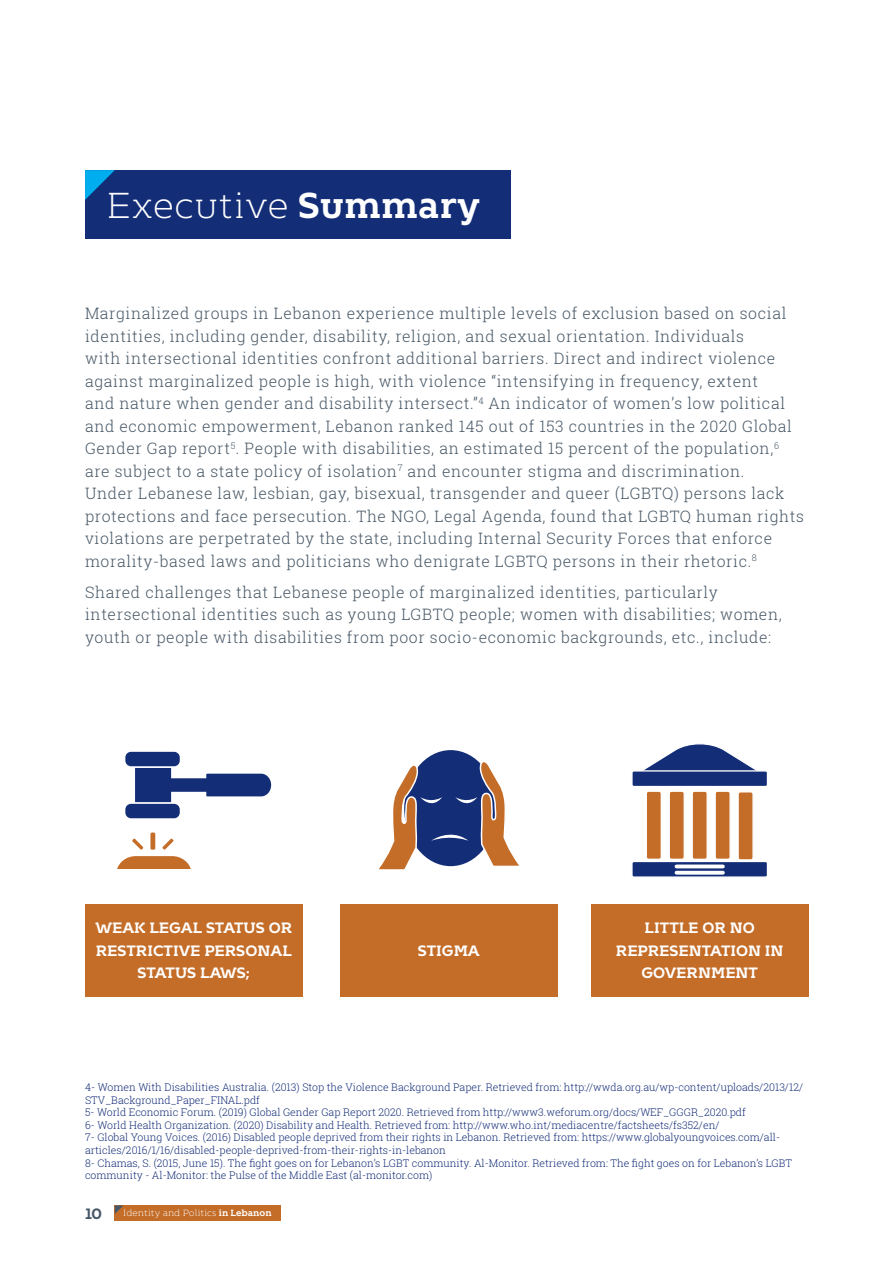
<style>
.page{position:relative;width:893px;height:1263px;background:#fff}
.page>*{position:absolute;margin:0;border:0;box-sizing:border-box;transform-origin:0 0}
.t1{font:300 36px "Kontrapunkt Bob";color:#fff}
.t2{font:300 15.75px/22.5px "Roboto Slab";letter-spacing:.04em;color:#475765}
.t3{font:700 15px/22.5px "Kontrapunkt Bob";color:#fff;text-align:center}
.t4{font:700 15px "Kontrapunkt Bob";color:#475765}
.t5{font:300 10.5px/12.6px "Roboto Slab";color:#132d77}
.t6{font:300 9px "Kontrapunkt Bob";color:#fff}
.s1{font-weight:700}
</style>
<div class="page">
<div style="left:115px;top:1205px;width:166px;height:15px;background:#c46d29"></div>
<svg style="left:115px;top:1205px;width:8px;height:9px"></svg>
<div style="left:85px;top:170px;width:426px;height:69px;background:#132d77"></div>
<svg style="left:85px;top:170px;width:30px;height:30px"></svg>
<div style="left:85px;top:904px;width:218px;height:92px;background:#c46d29"></div>
<div style="left:340px;top:904px;width:218px;height:92px;background:#c46d29"></div>
<div style="left:591px;top:904px;width:217px;height:92px;background:#c46d29"></div>
<div style="left:150px;top:832px;width:6px;height:18px;background:#c46d29;border-radius:2px"></div>
<div style="left:149px;top:831px;width:8px;height:20px;border:2px solid #fff;border-radius:2px"></div>
<svg style="left:117px;top:835px;width:74px;height:34px"></svg>
<svg style="left:135px;top:768px;width:137px;height:34px"></svg>
<div style="left:125px;top:751px;width:56px;height:16px;background:#132d77;border-radius:6px"></div>
<div style="left:124px;top:750px;width:57px;height:18px;border:2px solid #fff;border-radius:6px"></div>
<div style="left:125px;top:803px;width:56px;height:16px;background:#132d77;border-radius:6px"></div>
<div style="left:124px;top:802px;width:57px;height:18px;border:2px solid #fff;border-radius:6px"></div>
<div style="left:404px;top:750px;width:93px;height:116px;background:#132d77;border-radius:50%"></div>
<svg style="left:379px;top:759px;width:140px;height:111px"></svg>
<svg style="left:632px;top:744px;width:135px;height:42px"></svg>
<div style="left:646px;top:791px;width:15px;height:68px;background:#c46d29;border-radius:2px"></div>
<div style="left:646px;top:790px;width:16px;height:70px;border:1px solid #fff;border-radius:2px"></div>
<div style="left:669px;top:791px;width:15px;height:68px;background:#c46d29;border-radius:2px"></div>
<div style="left:669px;top:790px;width:16px;height:70px;border:1px solid #fff;border-radius:2px"></div>
<div style="left:715px;top:791px;width:15px;height:68px;background:#c46d29;border-radius:2px"></div>
<div style="left:714px;top:790px;width:17px;height:70px;border:1px solid #fff;border-radius:2px"></div>
<div style="left:692px;top:791px;width:15px;height:68px;background:#c46d29;border-radius:2px"></div>
<div style="left:692px;top:790px;width:16px;height:70px;border:1px solid #fff;border-radius:2px"></div>
<div style="left:738px;top:792px;width:15px;height:68px;background:#c46d29;border-radius:2px"></div>
<div style="left:737px;top:791px;width:17px;height:69px;border:1px solid #fff;border-radius:2px"></div>
<svg style="left:632px;top:862px;width:135px;height:15px;background:#4b5f97"></svg>
<h1 class="t1" style="left:106px;top:186px;width:375px">Executive <span class="s1">Summary</span></h1>
<p class="t2" style="left:85px;top:302px;width:720px">Marginalized groups in Lebanon experience multiple levels of exclusion based on social identities, including gender, disability, religion, and sexual orientation. Individuals<br>with intersectional identities confront additional barriers. Direct and indirect violence against marginalized people is high, with violence “intensifying in frequency, extent<br>and nature when gender and disability intersect.”<sup>4</sup> An indicator of women’s low political and economic empowerment, Lebanon ranked 145 out of 153 countries in the 2020 Global Gender Gap report<sup>5</sup>. People with disabilities, an estimated 15 percent of the population,<sup>6 </sup>are subject to a state policy of isolation<sup>7</sup> and encounter stigma and discrimination.<br>Under Lebanese law, lesbian, gay, bisexual, transgender and queer (LGBTQ) persons lack protections and face persecution. The NGO, Legal Agenda, found that LGBTQ human rights violations are perpetrated by the state, including Internal Security Forces that enforce morality-based laws and politicians who denigrate LGBTQ persons in their rhetoric.<sup>8</sup></p>
<p class="t2" style="left:85px;top:580px;width:698px">Shared challenges that Lebanese people of marginalized identities, particularly intersectional identities such as young LGBTQ people; women with disabilities; women, youth or people with disabilities from poor socio-economic backgrounds, etc., include:</p>
<p class="t3" style="left:95px;top:917px;width:198px">WEAK LEGAL STATUS OR<br>RESTRICTIVE PERSONAL<br>STATUS LAWS;</p>
<p class="t3" style="left:418px;top:939px;width:63px">STIGMA</p>
<p class="t3" style="left:616px;top:917px;width:169px">LITTLE OR NO<br>REPRESENTATION IN<br>GOVERNMENT</p>
<p class="t5" style="left:85px;top:1081px;width:720px">4- Women With Disabilities Australia. (2013) Stop the Violence Background Paper. Retrieved from: http://wwda.org.au/wp-content/uploads/2013/12/ STV_Background_Paper_FINAL.pdf<br>5- World Economic Forum. (2019) Global Gender Gap Report 2020. Retrieved from http://www3.weforum.org/docs/WEF_GGGR_2020.pdf<br>6- World Health Organization. (2020) Disability and Health. Retrieved from: http://www.who.int/mediacentre/factsheets/fs352/en/<br>7- Global Young Voices. (2016) Disabled people deprived from their rights in Lebanon. Retrieved from: https://www.globalyoungvoices.com/all&shy;articles/2016/1/16/disabled-people-deprived-from-their-rights-in-lebanon<br>8- Chamas, S. (2015, June 15). The fight goes on for Lebanon’s LGBT community. Al-Monitor. Retrieved from: The fight goes on for Lebanon’s LGBT community - Al-Monitor: the Pulse of the Middle East (al-monitor.com)</p>
<p class="t4" style="left:85px;top:1205px;width:19px">10</p>
<p class="t6" style="left:123px;top:1208px;width:150px">Identity and Politics <span class="s1">in Lebanon</span></p>
</div>
